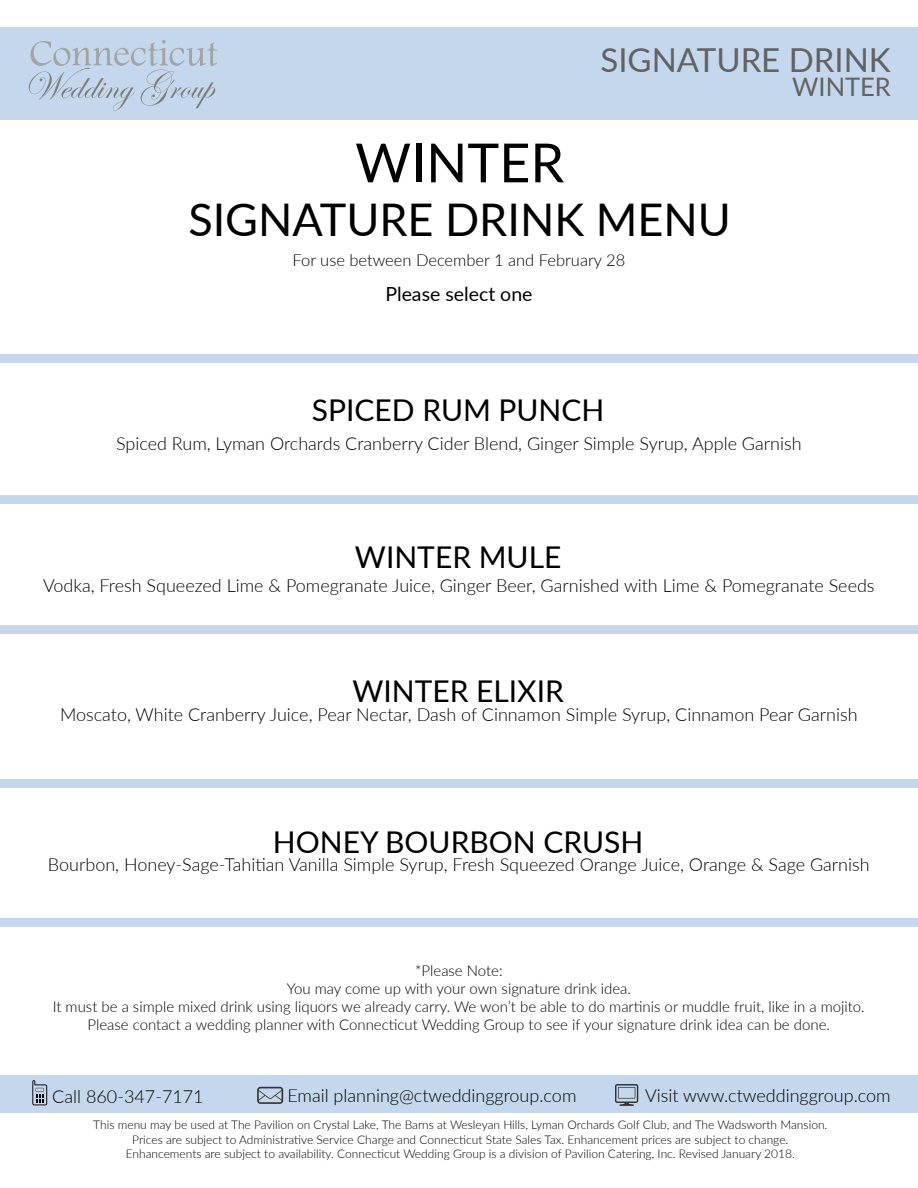
<style>
.page{position:relative;width:918px;height:1188px;background:#fff}
.page>*{position:absolute;margin:0;border:0;box-sizing:border-box;transform-origin:0 0}
.t1{font:54px "Lato";color:#000}
.t2{font:45px "Lato";color:#000}
.t3{font:33px "Lato";color:#616262}
.t4{font:30px "Lato";color:#000}
.t5{font:25.5px "Lato";color:#616262}
.t6{font:19.5px "Lato";color:#000}
.t7{font:300 18px "Lato";color:#000}
.t8{font:300 16.5px "Lato";color:#000}
.t9{font:300 15px/18px "Lato";color:#000;text-align:center}
.t10{font:300 12px/14.4px "Lato";color:#000;text-align:center}
</style>
<div class="page">
<div style="left:0;top:27px;width:918px;height:93px;background:#c5d7ec"></div>
<svg style="left:29px;top:40px;width:189px;height:71px"></svg>
<div style="left:0;top:354px;width:918px;height:9px;background:#c5d7ec"></div>
<div style="left:0;top:1076px;width:918px;height:37px;background:#c5d7ec"></div>
<svg style="left:257px;top:1087px;width:26px;height:17px"></svg>
<svg style="left:615px;top:1084px;width:23px;height:22px"></svg>
<svg style="left:32px;top:1080px;width:15px;height:25px"></svg>
<div style="left:0;top:495px;width:918px;height:9px;background:#c5d7ec"></div>
<div style="left:0;top:625px;width:918px;height:8px;background:#c5d7ec"></div>
<div style="left:0;top:779px;width:918px;height:8px;background:#c5d7ec"></div>
<div style="left:0;top:919px;width:918px;height:8px;background:#c5d7ec"></div>
<h3 class="t3" style="left:601px;top:37px;width:292px">SIGNATURE DRINK</h3>
<h3 class="t5" style="left:792px;top:69px;width:100px">WINTER</h3>
<h1 class="t1" style="left:355px;top:124px;width:211px">WINTER</h1>
<h2 class="t2" style="left:188px;top:188px;width:544px">SIGNATURE DRINK MENU</h2>
<p class="t8" style="left:293px;top:248px;width:334px">For use between December 1 and February 28</p>
<p class="t6" style="left:385px;top:280px;width:149px">Please select one</p>
<h3 class="t4" style="left:312px;top:389px;width:294px">SPICED RUM PUNCH</h3>
<p class="t7" style="left:116px;top:431px;width:687px">Spiced Rum, Lyman Orchards Cranberry Cider Blend, Ginger Simple Syrup, Apple Garnish</p>
<h3 class="t4" style="left:355px;top:536px;width:208px">WINTER MULE</h3>
<p class="t7" style="left:43px;top:573px;width:833px">Vodka, Fresh Squeezed Lime &amp; Pomegranate Juice, Ginger Beer, Garnished with Lime &amp; Pomegranate Seeds</p>
<h3 class="t4" style="left:352px;top:669px;width:213px">WINTER ELIXIR</h3>
<p class="t7" style="left:60px;top:702px;width:799px">Moscato, White Cranberry Juice, Pear Nectar, Dash of Cinnamon Simple Syrup, Cinnamon Pear Garnish</p>
<h3 class="t4" style="left:273px;top:821px;width:372px">HONEY BOURBON CRUSH</h3>
<p class="t7" style="left:48px;top:852px;width:823px">Bourbon, Honey-Sage-Tahitian Vanilla Simple Syrup, Fresh Squeezed Orange Juice, Orange &amp; Sage Garnish</p>
<p class="t9" style="left:53px;top:961px;width:814px">*Please Note:<br>You may come up with your own signature drink idea.<br>It must be a simple mixed drink using liquors we already carry. We won’t be able to do martinis or muddle fruit, like in a mojito.<br>Please contact a wedding planner with Connecticut Wedding Group to see if your signature drink idea can be done.</p>
<p class="t7" style="left:52px;top:1084px;width:153px">Call 860-347-7171</p>
<p class="t7" style="left:287px;top:1083px;width:291px">Email planning@ctweddinggroup.com</p>
<p class="t7" style="left:645px;top:1083px;width:247px">Visit www.ctweddinggroup.com</p>
<p class="t10" style="left:93px;top:1117px;width:736px">This menu may be used at The Pavilion on Crystal Lake, The Barns at Wesleyan Hills, Lyman Orchards Golf Club, and The Wadsworth Mansion.<br>Prices are subject to Administrative Service Charge and Connecticut State Sales Tax. Enhancement prices are subject to change.<br>Enhancements are subject to availability. Connecticut Wedding Group is a division of Pavilion Catering, Inc. Revised January 2018.</p>
</div>
